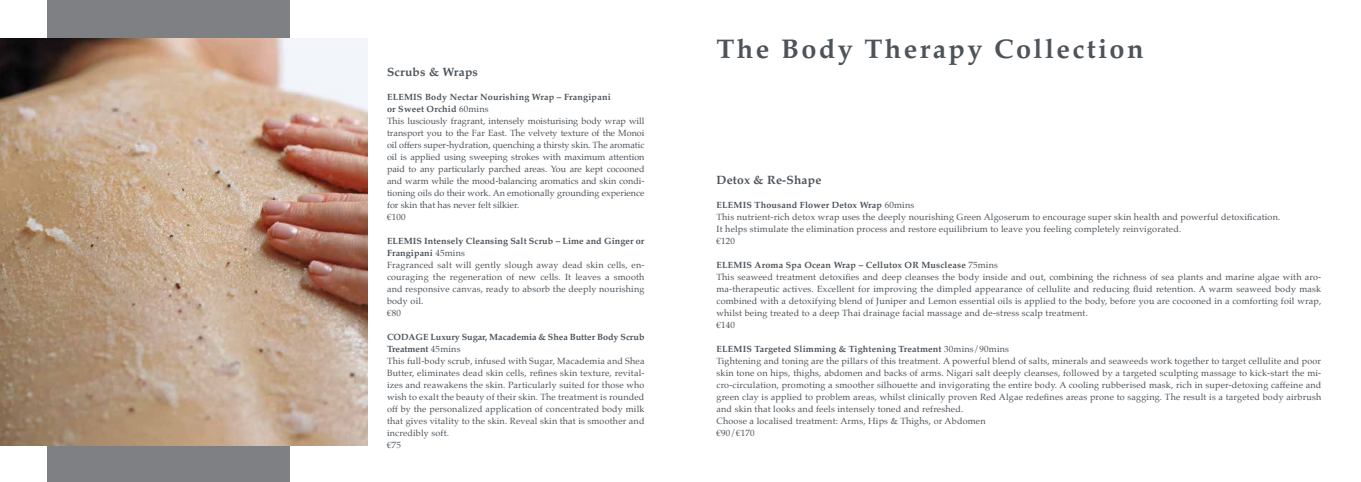
<style>
.page{position:relative;width:1361px;height:482px;background:#fff}
.page>*{position:absolute;margin:0;border:0;box-sizing:border-box;transform-origin:0 0}
.t1{font:700 27px "Palatino";letter-spacing:.09em;color:#4c5359}
.t2{font:700 12px "Palatino";letter-spacing:.02em;color:#4c5359}
.t3{font:9px/12px "Palatino";letter-spacing:.02em;color:#4c5359}
.t4{font:9px/12px "Palatino";color:#4c5359}
.s1{font-weight:700}
</style>
<div class="page">
<div style="left:47px;top:0;width:242px;height:482px;background:#7e8083"></div>
<img style="left:0;top:38px;width:367px;height:407px">
<h2 class="t2" style="left:387px;top:61px;width:92px">Scrubs &amp; Wraps</h2>
<p class="t4" style="left:387px;top:91px;width:259px"><span class="s1">ELEMIS Body Nectar Nourishing Wrap – Frangipani<br>or Sweet Orchid</span> 60mins<br>This lusciously fragrant, intensely moisturising body wrap will transport you to the Far East. The velvety texture of the Monoi oil offers super-hydration, quenching a thirsty skin. The aromatic oil is applied using sweeping strokes with maximum attention paid to any particularly parched areas. You are kept cocooned and warm while the mood-balancing aromatics and skin condi&shy;tioning oils do their work. An emotionally grounding experience for skin that has never felt silkier.<br>€100</p>
<p class="t3" style="left:387px;top:235px;width:259px"><span class="s1">ELEMIS Intensely Cleansing Salt Scrub – Lime and Ginger or Frangipani</span> 45mins<br>Fragranced salt will gently slough away dead skin cells, en&shy;couraging the regeneration of new cells. It leaves a smooth and responsive canvas, ready to absorb the deeply nourishing body oil.<br>€80</p>
<p class="t3" style="left:387px;top:331px;width:259px"><span class="s1">CODAGE Luxury Sugar, Macademia &amp; Shea Butter Body Scrub Treatment</span> 45mins<br>This full-body scrub, infused with Sugar, Macademia and Shea Butter, eliminates dead skin cells, refines skin texture, revital&shy;izes and reawakens the skin. Particularly suited for those who wish to exalt the beauty of their skin. The treatment is rounded off by the personalized application of concentrated body milk that gives vitality to the skin. Reveal skin that is smoother and incredibly soft.<br>€75</p>
<h1 class="t1" style="left:716px;top:26px;width:428px">The Body Therapy Collection</h1>
<h2 class="t2" style="left:716px;top:170px;width:106px">Detox &amp; Re-Shape</h2>
<p class="t3" style="left:716px;top:199px;width:565px"><span class="s1">ELEMIS Thousand Flower Detox Wrap</span> 60mins<br>This nutrient-rich detox wrap uses the deeply nourishing Green Algoserum to encourage super skin health and powerful detoxification.<br>It helps stimulate the elimination process and restore equilibrium to leave you feeling completely reinvigorated.<br>€120</p>
<p class="t3" style="left:716px;top:259px;width:606px"><span class="s1">ELEMIS Aroma Spa Ocean Wrap – Cellutox OR Musclease</span> 75mins<br>This seaweed treatment detoxifies and deep cleanses the body inside and out, combining the richness of sea plants and marine algae with aro&shy;ma-therapeutic actives. Excellent for improving the dimpled appearance of cellulite and reducing fluid retention. A warm seaweed body mask combined with a detoxifying blend of Juniper and Lemon essential oils is applied to the body, before you are cocooned in a comforting foil wrap, whilst being treated to a deep Thai drainage facial massage and de-stress scalp treatment.<br>€140</p>
<p class="t3" style="left:716px;top:343px;width:606px"><span class="s1">ELEMIS Targeted Slimming &amp; Tightening Treatment</span> 30mins/90mins<br>Tightening and toning are the pillars of this treatment. A powerful blend of salts, minerals and seaweeds work together to target cellulite and poor skin tone on hips, thighs, abdomen and backs of arms. Nigari salt deeply cleanses, followed by a targeted sculpting massage to kick-start the mi&shy;cro-circulation, promoting a smoother silhouette and invigorating the entire body. A cooling rubberised mask, rich in super-detoxing caffeine and green clay is applied to problem areas, whilst clinically proven Red Algae redefines areas prone to sagging. The result is a targeted body airbrush and skin that looks and feels intensely toned and refreshed.<br>Choose a localised treatment: Arms, Hips &amp; Thighs, or Abdomen<br>€90/€170</p>
</div>
